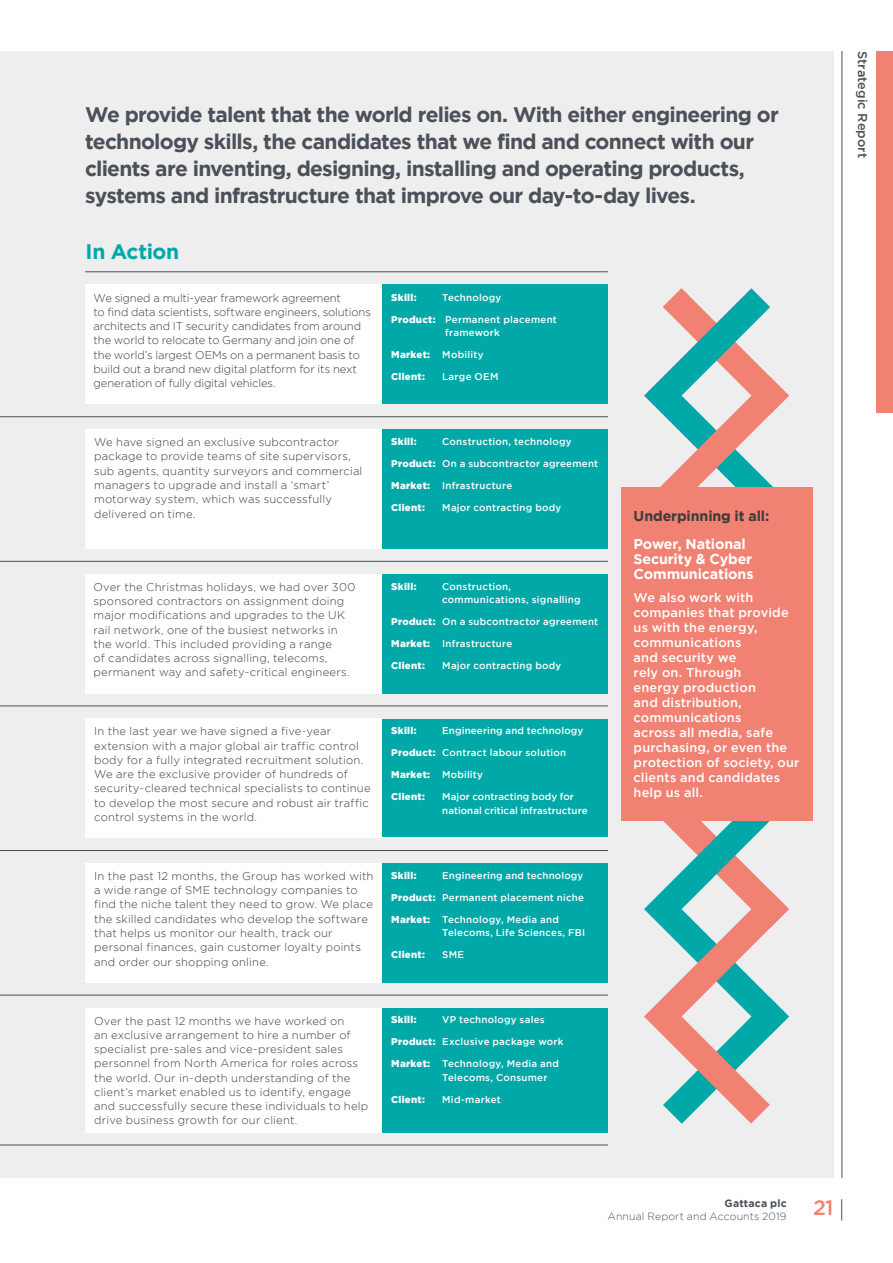
<style>
.page{position:relative;width:893px;height:1263px;background:#fff}
.page>*{position:absolute;margin:0;border:0;box-sizing:border-box;transform-origin:0 0}
.t1{font:700 21px/27px "Gotham";letter-spacing:-.035em;color:#4b5159}
.t2{font:700 21px "Gotham";letter-spacing:-.02em;color:#00a8a8}
.t3{font:500 21px "Gotham";color:#f08173}
.t4{font:700 14.25px/15px "Gotham";letter-spacing:-.01em;color:#fff}
.t5{font:700 14.25px "Gotham";letter-spacing:-.01em;color:#3c3c3b}
.t6{font:500 12.75px/15px "Gotham";letter-spacing:.015em;color:#fff}
.t7{font:500 12.75px "Gotham";color:#4b5159}
.t8{font:300 11.25px/14.2px "Gotham";letter-spacing:.015em;color:#3c3c3b}
.t9{font:300 11.25px/14.2px "Gotham";letter-spacing:-.01em;color:#3c3c3b}
.t10{font:300 10.5px "Gotham";letter-spacing:.015em;color:#4b5159}
.t11{font:700 10.5px "Gotham";letter-spacing:.015em;color:#4b5159}
.t12{font:500 9.75px/13.5px "Gotham";letter-spacing:.025em;color:#fff}
.t13{font:900 9.75px "Gotham";letter-spacing:.03em;color:#fff}
.t14{font:500 9.75px/13.5px "Gotham";letter-spacing:.005em;color:#fff}
.s1{font-weight:900}
</style>
<div class="page">
<div style="left:0;top:51px;width:833px;height:1127px;background:#efeeef"></div>
<div style="left:86px;top:429px;width:297px;height:120px;background:#fff"></div>
<div style="left:86px;top:719px;width:297px;height:119px;background:#fff"></div>
<div style="left:86px;top:863px;width:297px;height:119px;background:#fff"></div>
<div style="left:86px;top:1008px;width:297px;height:125px;background:#fff"></div>
<div style="left:85px;top:285px;width:298px;height:119px;background:#fff"></div>
<div style="left:85px;top:574px;width:298px;height:119px;background:#fff"></div>
<div style="left:383px;top:429px;width:225px;height:120px;background:#00a8a8"></div>
<div style="left:383px;top:574px;width:225px;height:119px;background:#00a8a8"></div>
<div style="left:383px;top:719px;width:225px;height:117px;background:#00a8a8"></div>
<div style="left:383px;top:863px;width:225px;height:119px;background:#00a8a8"></div>
<div style="left:383px;top:1008px;width:225px;height:125px;background:#00a8a8"></div>
<svg style="left:644px;top:288px;width:145px;height:199px"></svg>
<svg style="left:644px;top:821px;width:145px;height:303px"></svg>
<div style="left:621px;top:487px;width:191px;height:334px;background:#f08173"></div>
<div style="left:383px;top:285px;width:225px;height:119px;background:#00a8a8"></div>
<hr style="left:0;top:416px;width:608px;height:1px;background:#4b5159">
<hr style="left:85px;top:271px;width:523px;height:1px;background:#4b5159">
<hr style="left:0;top:561px;width:608px;height:1px;background:#4b5159">
<hr style="left:0;top:705px;width:608px;height:1px;background:#4b5159">
<hr style="left:0;top:850px;width:608px;height:1px;background:#4b5159">
<hr style="left:0;top:995px;width:608px;height:1px;background:#4b5159">
<hr style="left:0;top:1144px;width:608px;height:1px;background:#4b5159">
<hr style="left:842px;top:51px;width:1px;height:1127px;background:#4b5159">
<svg style="left:841px;top:1199px;width:1px;height:21px"></svg>
<div style="left:876px;top:51px;width:17px;height:361px;background:#f08173"></div>
<p class="t1" style="left:85px;top:100px;width:695px">We provide talent that the world relies on. With either engineering or technology skills, the candidates that we find and connect with our clients are inventing, designing, installing and operating products, systems and infrastructure that improve our day-to-day lives.</p>
<h1 class="t2" style="left:86px;top:240px;width:95px">In Action</h1>
<p class="t9" style="left:94px;top:290px;width:279px">We signed a multi-year framework agreement<br>to find data scientists, software engineers, solutions architects and IT security candidates from around the world to relocate to Germany and join one of the world’s largest OEMs on a permanent basis to build out a brand new digital platform for its next generation of fully digital vehicles.</p>
<p class="t8" style="left:94px;top:435px;width:270px">We have signed an exclusive subcontractor package to provide teams of site supervisors, sub agents, quantity surveyors and commercial managers to upgrade and install a ‘smart’ motorway system, which was successfully delivered on time.</p>
<p class="t13" style="left:391px;top:291px;width:27px">Skill:</p>
<p class="t12" style="left:442px;top:290px;width:61px">Technology</p>
<p class="t12" style="left:391px;top:312px;width:167px;text-align:center"><span class="s1">Product:</span> Permanent placement framework</p>
<p class="t12" style="left:391px;top:348px;width:94px"><span class="s1">Market:</span> Mobility</p>
<p class="t13" style="left:391px;top:371px;width:35px">Client:</p>
<p class="t12" style="left:442px;top:370px;width:58px">Large OEM</p>
<p class="t13" style="left:391px;top:436px;width:27px">Skill:</p>
<p class="t12" style="left:442px;top:435px;width:131px">Construction, technology</p>
<p class="t12" style="left:391px;top:457px;width:209px"><span class="s1">Product:</span> On a subcontractor agreement</p>
<p class="t12" style="left:391px;top:479px;width:123px"><span class="s1">Market:</span> Infrastructure</p>
<p class="t13" style="left:391px;top:502px;width:35px">Client:</p>
<p class="t12" style="left:442px;top:501px;width:121px">Major contracting body</p>
<p class="t8" style="left:94px;top:579px;width:263px">Over the Christmas holidays, we had over 300 sponsored contractors on assignment doing major modifications and upgrades to the UK rail network, one of the busiest networks in the world. This included providing a range<br>of candidates across signalling, telecoms, permanent way and safety-critical engineers.</p>
<p class="t8" style="left:94px;top:724px;width:278px">In the last year we have signed a five-year extension with a major global air traffic control body for a fully integrated recruitment solution.<br>We are the exclusive provider of hundreds of security-cleared technical specialists to continue to develop the most secure and robust air traffic control systems in the world.</p>
<p class="t13" style="left:391px;top:581px;width:27px">Skill:</p>
<p class="t12" style="left:442px;top:579px;width:140px">Construction, communications, signalling</p>
<p class="t12" style="left:391px;top:615px;width:209px"><span class="s1">Product:</span> On a subcontractor agreement</p>
<p class="t12" style="left:391px;top:637px;width:123px"><span class="s1">Market:</span> Infrastructure</p>
<p class="t13" style="left:391px;top:660px;width:35px">Client:</p>
<p class="t12" style="left:442px;top:659px;width:121px">Major contracting body</p>
<p class="t13" style="left:391px;top:725px;width:27px">Skill:</p>
<p class="t12" style="left:442px;top:724px;width:143px">Engineering and technology</p>
<p class="t12" style="left:391px;top:746px;width:177px"><span class="s1">Product:</span> Contract labour solution</p>
<p class="t12" style="left:391px;top:768px;width:93px"><span class="s1">Market:</span> Mobility</p>
<p class="t13" style="left:391px;top:791px;width:35px">Client:</p>
<p class="t14" style="left:442px;top:790px;width:147px">Major contracting body for national critical infrastructure</p>
<p class="t8" style="left:94px;top:869px;width:281px">In the past 12 months, the Group has worked with a wide range of SME technology companies to find the niche talent they need to grow. We place the skilled candidates who develop the software that helps us monitor our health, track our personal finances, gain customer loyalty points and order our shopping online.</p>
<p class="t13" style="left:391px;top:870px;width:27px">Skill:</p>
<p class="t12" style="left:442px;top:868px;width:143px">Engineering and technology</p>
<p class="t12" style="left:391px;top:890px;width:194px"><span class="s1">Product:</span> Permanent placement niche</p>
<p class="t12" style="left:442px;top:912px;width:145px;text-indent:-51px"><span class="s1">Market:</span> Technology, Media and<br>Telecoms, Life Sciences, FBI</p>
<p class="t13" style="left:391px;top:949px;width:35px">Client:</p>
<p class="t12" style="left:442px;top:948px;width:23px">SME</p>
<p class="t8" style="left:94px;top:1013px;width:276px">Over the past 12 months we have worked on<br>an exclusive arrangement to hire a number of specialist pre-sales and vice-president sales personnel from North America for roles across the world. Our in-depth understanding of the client’s market enabled us to identify, engage and successfully secure these individuals to help drive business growth for our client.</p>
<p class="t13" style="left:391px;top:1014px;width:27px">Skill:</p>
<p class="t12" style="left:442px;top:1013px;width:104px">VP technology sales</p>
<p class="t12" style="left:391px;top:1035px;width:174px"><span class="s1">Product:</span> Exclusive package work</p>
<p class="t12" style="left:442px;top:1057px;width:118px;text-indent:-51px"><span class="s1">Market:</span> Technology, Media and<br>Telecoms, Consumer</p>
<p class="t13" style="left:391px;top:1094px;width:35px">Client:</p>
<p class="t12" style="left:442px;top:1092px;width:60px">Mid-market</p>
<p class="t5" style="left:634px;top:508px;width:137px">Underpinning it all:</p>
<p class="t4" style="left:634px;top:536px;width:121px">Power, National<br>Security &amp; Cyber<br>Communications</p>
<p class="t6" style="left:634px;top:590px;width:167px">We also work with companies that provide us with the energy, communications<br>and security we<br>rely on. Through<br>energy production<br>and distribution, communications<br>across all media, safe purchasing, or even the protection of society, our clients and candidates help us all.</p>
<p class="t7" style="left:870px;top:51px;width:108px;rotate:90deg">Strategic Report</p>
<p class="t11" style="left:725px;top:1197px;width:64px">Gattaca plc</p>
<p class="t10" style="left:608px;top:1210px;width:181px">Annual Report and Accounts 2019</p>
<h1 class="t3" style="left:813px;top:1195px;width:22px">21</h1>
</div>
